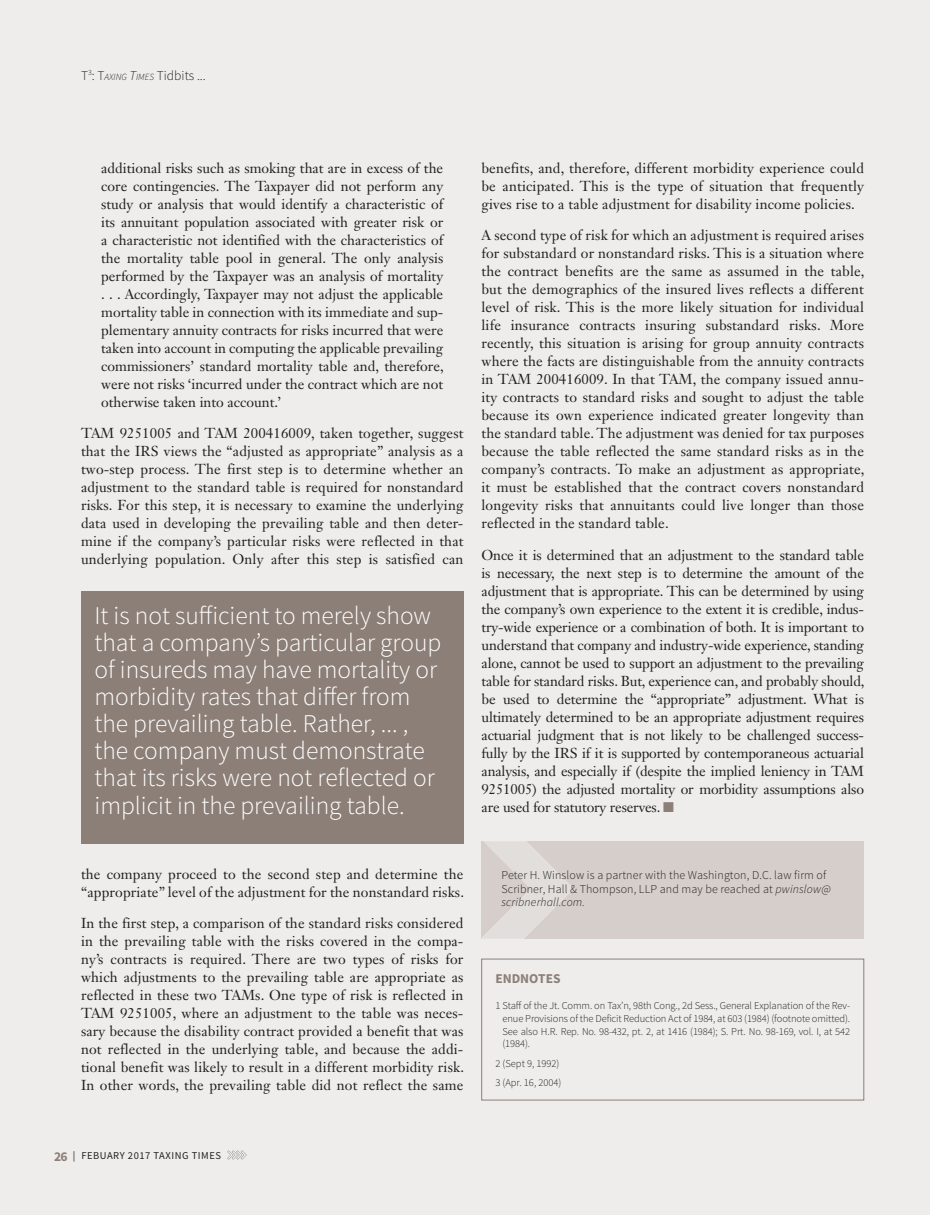
<style>
.page{position:relative;width:945px;height:1215px;background:#fff}
.page>*{position:absolute;margin:0;border:0;box-sizing:border-box;transform-origin:0 0}
.t1{font:300 25.5px/27.2px "Source Sans Pro";color:#fff}
.t2{font:14.25px/18px "Janson Text LT Std";letter-spacing:.01em;color:#231f20;text-align:justify}
.t3{font:300 13.5px "Source Sans Pro";color:#231f20}
.t4{font:700 13.5px "Source Sans Pro";color:#8c7f77}
.t5{font:300 12px/13.5px "Source Sans Pro";letter-spacing:.01em;color:#231f20}
.t6{font:300 10.5px/12.8px "Source Sans Pro";letter-spacing:-.01em;color:#231f20;text-align:justify}
.t7{font:10.5px "Source Sans Pro";letter-spacing:.05em;color:#231f20}
.s1{font-style:italic;font-size:9.45px}
.s2{font-style:italic}
.s3{color:#8c7f77}
.s4{font-weight:700;font-size:13.5px;color:#8c7f77}
</style>
<div class="page">
<div style="left:0;top:0;width:929px;height:1215px;background:#eeedec"></div>
<div style="left:482px;top:841px;width:382px;height:98px;background:#d5ceca"></div>
<svg style="left:482px;top:841px;width:90px;height:98px"></svg>
<div style="left:81px;top:591px;width:383px;height:253px;background:#8c7f77"></div>
<svg style="left:227px;top:1150px;width:20px;height:10px"></svg>
<div style="left:482px;top:959px;width:382px;height:141px;border:1px solid #8c7f77"></div>
<p class="t3" style="left:81px;top:67px;width:126px">T<sup>3</sup>: T<span class="s1">AXING</span> <span class="s2">T</span><span class="s1">IMES</span> Tidbits ...</p>
<p class="t2" style="left:101px;top:159px;width:344px">additional risks such as smoking that are in excess of the core contingencies. The Taxpayer did not perform any study or analysis that would identify a characteristic of its annuitant population associated with greater risk or a characteristic not identified with the characteristics of the mortality table pool in general. The only analysis performed by the Taxpayer was an analysis of mortality . . . Accordingly, Taxpayer may not adjust the applicable mortality table in connection with its immediate and sup&shy;plementary annuity contracts for risks incurred that were taken into account in computing the applicable prevailing commissioners’ standard mortality table and, therefore, were not risks ‘incurred under the contract which are not otherwise taken into account.’</p>
<p class="t2" style="left:81px;top:424px;width:384px">TAM 9251005 and TAM 200416009, taken together, suggest that the IRS views the “adjusted as appropriate” analysis as a two-step process. The first step is to determine whether an adjustment to the standard table is required for nonstandard risks. For this step, it is necessary to examine the underlying data used in developing the prevailing table and then deter&shy;mine if the company’s particular risks were reflected in that underlying population. Only after this step is satisfied can</p>
<p class="t1" style="left:94px;top:602px;width:348px">It is not sufficient to merely show that a company’s particular group of insureds may have mortality or morbidity rates that differ from the prevailing table. Rather, ... , the company must demonstrate that its risks were not reflected or implicit in the prevailing table.</p>
<p class="t2" style="left:481px;top:159px;width:384px">benefits, and, therefore, different morbidity experience could be anticipated. This is the type of situation that frequently gives rise to a table adjustment for disability income policies.</p>
<p class="t2" style="left:481px;top:226px;width:385px">A second type of risk for which an adjustment is required arises for substandard or nonstandard risks. This is a situation where the contract benefits are the same as assumed in the table, but the demographics of the insured lives reflects a different level of risk. This is the more likely situation for individual life insurance contracts insuring substandard risks. More recently, this situation is arising for group annuity contracts where the facts are distinguishable from the annuity contracts in TAM 200416009. In that TAM, the company issued annu&shy;ity contracts to standard risks and sought to adjust the table because its own experience indicated greater longevity than the standard table. The adjustment was denied for tax purposes because the table reflected the same standard risks as in the company’s contracts. To make an adjustment as appropriate, it must be established that the contract covers nonstandard longevity risks that annuitants could live longer than those reflected in the standard table.</p>
<p class="t2" style="left:481px;top:546px;width:385px">Once it is determined that an adjustment to the standard table is necessary, the next step is to determine the amount of the adjustment that is appropriate. This can be determined by using the company’s own experience to the extent it is credible, indus&shy;try-wide experience or a combination of both. It is important to understand that company and industry-wide experience, standing alone, cannot be used to support an adjustment to the prevailing table for standard risks. But, experience can, and probably should, be used to determine the “appropriate” adjustment. What is ultimately determined to be an appropriate adjustment requires actuarial judgment that is not likely to be challenged success&shy;fully by the IRS if it is supported by contemporaneous actuarial analysis, and especially if (despite the implied leniency in TAM 9251005) the adjusted mortality or morbidity assumptions also are used for statutory reserves. <span class="s3">■</span></p>
<p class="t2" style="left:81px;top:864px;width:385px">the company proceed to the second step and determine the “appropriate” level of the adjustment for the nonstandard risks.</p>
<p class="t2" style="left:81px;top:914px;width:385px">In the first step, a comparison of the standard risks considered in the prevailing table with the risks covered in the compa&shy;ny’s contracts is required. There are two types of risks for which adjustments to the prevailing table are appropriate as reflected in these two TAMs. One type of risk is reflected in TAM 9251005, where an adjustment to the table was neces&shy;sary because the disability contract provided a benefit that was not reflected in the underlying table, and because the addi&shy;tional benefit was likely to result in a different morbidity risk.<br>In other words, the prevailing table did not reflect the same</p>
<p class="t5" style="left:501px;top:869px;width:331px">Peter H. Winslow is a partner with the Washington, D.C. law firm of<br>Scribner, Hall &amp; Thompson, LLP and may be reached at <span class="s2">pwinslow@ scribnerhall.com.</span></p>
<p class="t4" style="left:495px;top:970px;width:67px">ENDNOTES</p>
<p class="t6" style="left:502px;top:999px;width:349px;text-indent:-7px">1 Staff of the Jt. Comm. on Tax’n, 98th Cong., 2d Sess., General Explanation of the Rev&shy;enue Provisions of the Deficit Reduction Act of 1984, at 603 (1984) (footnote omitted).<br>See also H.R. Rep. No. 98-432, pt. 2, at 1416 (1984); S. Prt. No. 98-169, vol. I, at 542 (1984).</p>
<p class="t6" style="left:495px;top:1054px;width:68px;line-height:19.5px">2 (Sept 9, 1992)<br>3 (Apr. 16, 2004)</p>
<p class="t7" style="left:54px;top:1149px;width:169px"><span class="s4">26</span> | FEBUARY 2017 TAXING TIMES</p>
</div>
